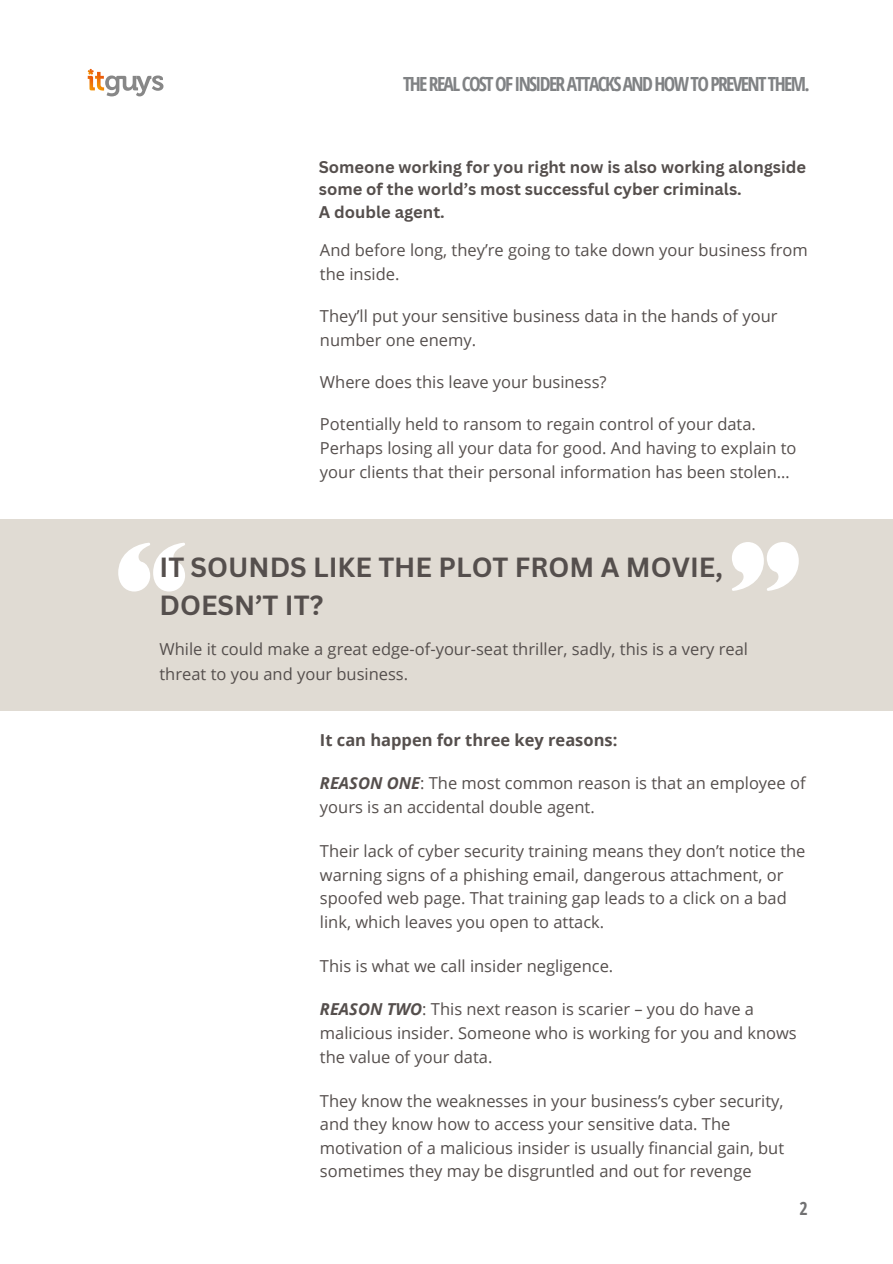
<style>
.page{position:relative;width:893px;height:1264px;background:#fff}
.page>*{position:absolute;margin:0;border:0;box-sizing:border-box;transform-origin:0 0}
.t1{font:700 27px/37px "Canva Sans";color:#554f4d}
.t2{font:700 19.5px "Open Sans Condensed";letter-spacing:-.085em;color:#808284}
.t3{font:700 18px "Open Sans Condensed";color:#717172}
.t4{font:16.5px/23.5px "Open Sans";color:#554f4d}
.t5{font:700 16.5px/22.5px "Canva Sans";color:#554f4d}
.t6{font:700 16.5px "Open Sans";color:#554f4d}
.s1{font-weight:700;font-style:italic}
</style>
<div class="page">
<svg style="left:88px;top:69px;width:75px;height:27px"></svg>
<div style="left:0;top:519px;width:892px;height:191px;background:#e0dbd3"></div>
<svg style="left:732px;top:542px;width:66px;height:49px"></svg>
<svg style="left:118px;top:542px;width:67px;height:49px"></svg>
<p class="t2" style="left:403px;top:70px;width:408px">THE REAL COST OF INSIDER ATTACKS AND HOW TO PREVENT THEM.</p>
<p class="t5" style="left:319px;top:155px;width:489px">Someone working for you right now is also working alongside some of the world’s most successful cyber criminals.<br>A double agent.</p>
<p class="t4" style="left:320px;top:238px;width:489px;line-height:24px">And before long, they’re going to take down your business from the inside.</p>
<p class="t4" style="left:320px;top:304px;width:459px;line-height:24px">They’ll put your sensitive business data in the hands of your number one enemy.</p>
<p class="t4" style="left:320px;top:370px;width:288px">Where does this leave your business?</p>
<p class="t4" style="left:320px;top:412px;width:478px;line-height:24px">Potentially held to ransom to regain control of your data.<br>Perhaps losing all your data for good. And having to explain to your clients that their personal information has been stolen…</p>
<h1 class="t1" style="left:159px;top:548px;width:565px">IT SOUNDS LIKE THE PLOT FROM A MOVIE,<br>DOESN’T IT?</h1>
<p class="t4" style="left:159px;top:636px;width:590px;line-height:24.8px">While it could make a great edge-of-your-seat thriller, sadly, this is a very real threat to you and your business.</p>
<p class="t6" style="left:320px;top:728px;width:299px">It can happen for three key reasons:</p>
<p class="t4" style="left:320px;top:771px;width:487px"><span class="s1">REASON ONE</span>: The most common reason is that an employee of yours is an accidental double agent.</p>
<p class="t4" style="left:320px;top:838px;width:487px">Their lack of cyber security training means they don’t notice the warning signs of a phishing email, dangerous attachment, or spoofed web page. That training gap leads to a click on a bad link, which leaves you open to attack.</p>
<p class="t4" style="left:320px;top:953px;width:295px">This is what we call insider negligence.</p>
<p class="t4" style="left:320px;top:997px;width:478px"><span class="s1">REASON TWO</span>: This next reason is scarier – you do have a malicious insider. Someone who is working for you and knows the value of your data.</p>
<p class="t4" style="left:320px;top:1088px;width:465px">They know the weaknesses in your business’s cyber security, and they know how to access your sensitive data. The motivation of a malicious insider is usually financial gain, but sometimes they may be disgruntled and out for revenge</p>
<p class="t3" style="left:799px;top:1195px;width:10px">2</p>
</div>
